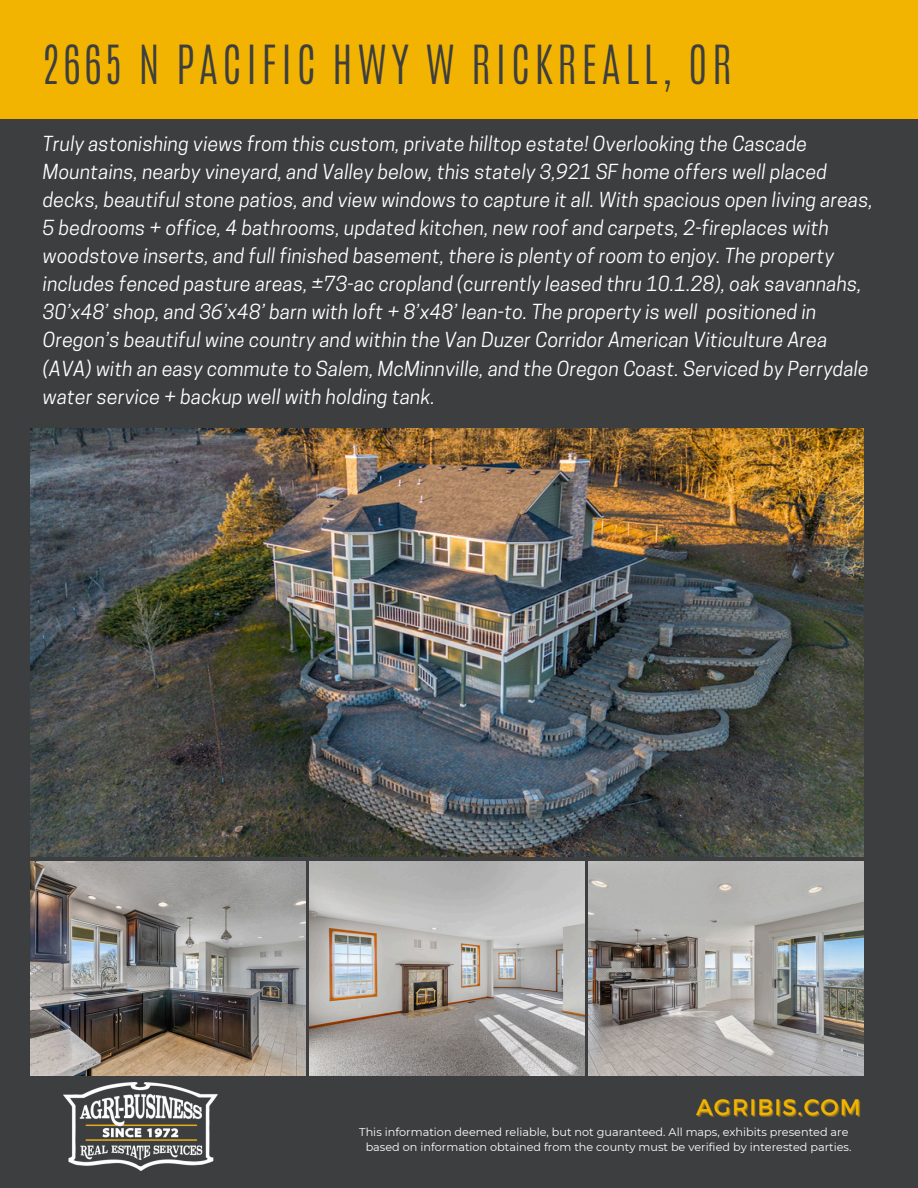
<style>
.page{position:relative;width:918px;height:1188px;background:#3c3e40}
.page>*{position:absolute;margin:0;border:0;box-sizing:border-box;transform-origin:0 0}
.t1{font:300 45px "Antonio";letter-spacing:.1em;color:#3c3e40}
.t2{font:22.5px "Montserrat";letter-spacing:.05em;color:#f2b400}
.t3{font:italic 19.5px/28.2px "Cooper Hewitt";letter-spacing:.01em;color:#fff}
.t4{font:11.25px "Montserrat";color:#fff}
</style>
<div class="page">
<img style="left:31px;top:861px;width:274px;height:214px">
<img style="left:310px;top:861px;width:274px;height:214px">
<img style="left:31px;top:428px;width:832px;height:429px">
<img style="left:589px;top:861px;width:274px;height:214px">
<div style="left:0;top:0;width:918px;height:119px;background:#f2b400"></div>
<img style="left:63px;top:1082px;width:154px;height:88px">
<h1 class="t1" style="left:43px;top:32px;width:691px">2665 N PACIFIC HWY W RICKREALL, OR</h1>
<h3 class="t3" style="left:43px;top:132px;width:832px">Truly astonishing views from this custom, private hilltop estate! Overlooking the Cascade Mountains, nearby vineyard, and Valley below, this stately 3,921 SF home offers well placed decks, beautiful stone patios, and view windows to capture it all. With spacious open living areas, 5 bedrooms + office, 4 bathrooms, updated kitchen, new roof and carpets, 2-fireplaces with woodstove inserts, and full finished basement, there is plenty of room to enjoy. The property includes fenced pasture areas, ±73-ac cropland (currently leased thru 10.1.28), oak savannahs, 30’x48’ shop, and 36’x48’ barn with loft + 8’x48’ lean-to. The property is well positioned in Oregon’s beautiful wine country and within the Van Duzer Corridor American Viticulture Area (AVA) with an easy commute to Salem, McMinnville, and the Oregon Coast. Serviced by Perrydale water service + backup well with holding tank.</h3>
<h2 class="t2" style="left:696px;top:1092px;width:166px">AGRIBIS.COM</h2>
<p class="t4" style="left:359px;top:1125px;width:491px">This information deemed reliable, but not guaranteed. All maps, exhibits presented are</p>
<p class="t4" style="left:366px;top:1140px;width:487px">based on information obtained from the county must be verified by interested parties.</p>
</div>
